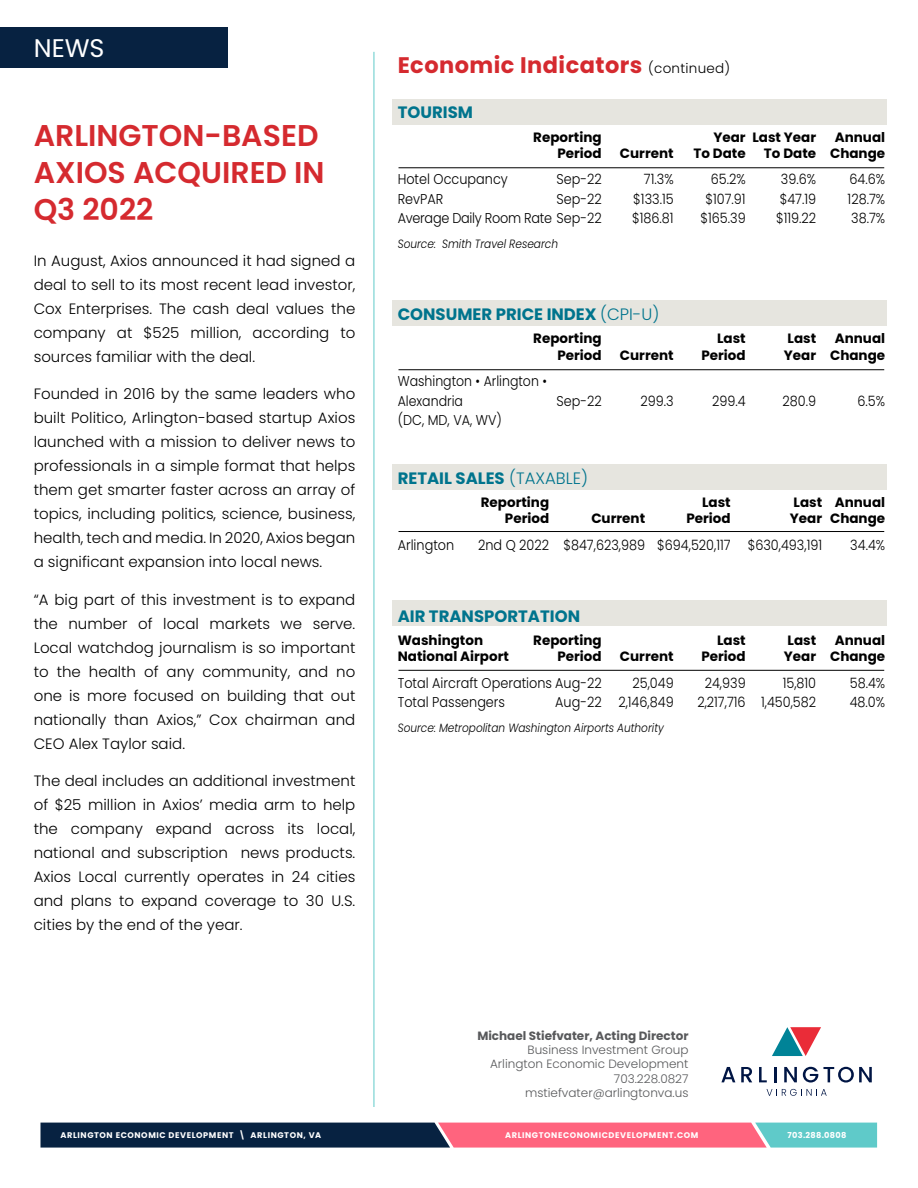
<style>
.page{position:relative;width:918px;height:1188px;background:#fff}
.page>*{position:absolute;margin:0;border:0;box-sizing:border-box;transform-origin:0 0}
.t1{font:600 30px/36.8px "Poppins";color:#d52a2f}
.t2{font:25.5px "Poppins";color:#fff}
.t3{font:700 22.5px "Poppins";letter-spacing:.02em;color:#d52a2f}
.t4{font:700 16.5px "Poppins";color:#00748d}
.t5{font:300 15px/24px "Poppins";color:#000;text-align:justify}
.t6{font:300 14.25px "Poppins";color:#000;scale:.9 1}
.t7{font:300 14.25px/19.5px "Poppins";color:#000;scale:.88 1}
.t8{font:300 14.25px "Poppins";letter-spacing:-.02em;color:#000;scale:.9 1}
.t9{font:700 13.5px "Poppins";color:#000}
.t10{font:300 12px/14.4px "Poppins";color:#58595b;text-align:right}
.t11{font:italic 300 12px "Poppins";color:#000;scale:.88 1}
.t12{font:700 12px "Poppins";color:#58595b}
.t13{font:700 8.25px "Poppins";letter-spacing:.07em;color:#fff}
.t14{font:700 8.25px "Poppins";letter-spacing:.03em;color:#fff}
.s1{font-weight:300;font-size:13.5px;color:#000}
.s2{font-weight:300}
</style>
<div class="page">
<svg style="left:40px;top:1123px;width:837px;height:25px;background:#74566e"></svg>
<svg style="left:767px;top:1089px;width:60px;height:7px"></svg>
<svg style="left:721px;top:1067px;width:14px;height:15px"></svg>
<svg style="left:741px;top:1067px;width:11px;height:15px"></svg>
<svg style="left:759px;top:1067px;width:8px;height:15px"></svg>
<svg style="left:774px;top:1067px;width:2px;height:15px"></svg>
<svg style="left:784px;top:1067px;width:13px;height:15px"></svg>
<svg style="left:803px;top:1067px;width:69px;height:16px"></svg>
<svg style="left:772px;top:1027px;width:49px;height:29px"></svg>
<div style="left:392px;top:99px;width:495px;height:26px;background:#e6e5df"></div>
<div style="left:392px;top:300px;width:495px;height:26px;background:#e6e5df"></div>
<div style="left:392px;top:464px;width:495px;height:26px;background:#e6e5df"></div>
<div style="left:392px;top:600px;width:495px;height:26px;background:#e6e5df"></div>
<hr style="left:399px;top:167px;width:485px;height:1px;background:#000">
<hr style="left:399px;top:369px;width:485px;height:1px;background:#000">
<hr style="left:399px;top:531px;width:485px;height:1px;background:#000">
<hr style="left:399px;top:670px;width:485px;height:1px;background:#000">
<hr style="left:374px;top:52px;width:1px;height:1055px;background:#5fcac9">
<div style="left:1px;top:28px;width:227px;height:40px;background:#072241"></div>
<h2 class="t2" style="left:34px;top:33px;width:72px">NEWS</h2>
<h1 class="t1" style="left:34px;top:118px;width:292px">ARLINGTON-BASED<br>AXIOS ACQUIRED IN<br>Q3 2022</h1>
<p class="t5" style="left:34px;top:249px;width:323px">In August, Axios announced it had signed a deal to sell to its most recent lead investor, Cox Enterprises. The cash deal values the company at $525 million, according to sources familiar with the deal.</p>
<p class="t5" style="left:34px;top:382px;width:323px">Founded in 2016 by the same leaders who built Politico, Arlington-based startup Axios launched with a mission to deliver news to professionals in a simple format that helps them get smarter faster across an array of topics, including politics, science, business, health, tech and media. In 2020, Axios began a significant expansion into local news.</p>
<p class="t5" style="left:34px;top:588px;width:323px">“A big part of this investment is to expand the number of local markets we serve.<br>Local watchdog journalism is so important to the health of any community, and no one is more focused on building that out nationally than Axios,” Cox chairman and CEO Alex Taylor said.</p>
<p class="t5" style="left:34px;top:769px;width:323px">The deal includes an additional investment of $25 million in Axios’ media arm to help the company expand across its local, national and subscription news products.<br>Axios Local currently operates in 24 cities and plans to expand coverage to 30 U.S. cities by the end of the year.</p>
<h3 class="t3" style="left:398px;top:52px;width:334px">Economic Indicators <span class="s1">(continued)</span></h3>
<p class="t4" style="left:398px;top:103px;width:77px">TOURISM</p>
<p class="t9" style="left:533px;top:129px;width:70px">Reporting</p>
<p class="t9" style="left:713px;top:129px;width:104px">Year Last Year</p>
<p class="t9" style="left:835px;top:129px;width:52px">Annual</p>
<p class="t9" style="left:557px;top:146px;width:46px">Period</p>
<p class="t9" style="left:620px;top:146px;width:55px">Current</p>
<p class="t9" style="left:693px;top:146px;width:54px">To Date</p>
<p class="t9" style="left:764px;top:146px;width:123px">To Date Change</p>
<p class="t6" style="left:398px;top:171px;width:124px">Hotel Occupancy</p>
<p class="t6" style="left:556px;top:171px;width:52px">Sep-22</p>
<p class="t6" style="left:644px;top:171px;width:35px">71.3%</p>
<p class="t6" style="left:711px;top:171px;width:40px">65.2%</p>
<p class="t6" style="left:781px;top:171px;width:41px">39.6%</p>
<p class="t6" style="left:850px;top:171px;width:41px">64.6%</p>
<p class="t6" style="left:398px;top:191px;width:52px">RevPAR</p>
<p class="t6" style="left:556px;top:191px;width:52px">Sep-22</p>
<p class="t6" style="left:633px;top:191px;width:46px">$133.15</p>
<p class="t6" style="left:705px;top:191px;width:46px">$107.91</p>
<p class="t6" style="left:780px;top:191px;width:42px">$47.19</p>
<p class="t6" style="left:848px;top:191px;width:43px">128.7%</p>
<p class="t8" style="left:398px;top:210px;width:228px">Average Daily Room Rate Sep-22</p>
<p class="t6" style="left:632px;top:210px;width:48px">$186.81</p>
<p class="t6" style="left:700px;top:210px;width:52px">$165.39</p>
<p class="t6" style="left:776px;top:210px;width:46px">$119.22</p>
<p class="t6" style="left:851px;top:210px;width:39px">38.7%</p>
<p class="t11" style="left:398px;top:237px;width:184px">Source: Smith Travel Research</p>
<p class="t4" style="left:398px;top:305px;width:263px">CONSUMER PRICE INDEX <span class="s2">(CPI-U)</span></p>
<p class="t9" style="left:533px;top:331px;width:70px">Reporting</p>
<p class="t9" style="left:717px;top:331px;width:30px">Last</p>
<p class="t9" style="left:788px;top:331px;width:30px">Last</p>
<p class="t9" style="left:835px;top:331px;width:52px">Annual</p>
<p class="t9" style="left:557px;top:347px;width:46px">Period</p>
<p class="t9" style="left:620px;top:347px;width:55px">Current</p>
<p class="t9" style="left:701px;top:347px;width:46px">Period</p>
<p class="t9" style="left:784px;top:347px;width:103px">Year Change</p>
<p class="t7" style="left:398px;top:372px;width:171px">Washington • Arlington •<br>Alexandria</p>
<p class="t6" style="left:556px;top:392px;width:52px">Sep-22</p>
<p class="t6" style="left:641px;top:392px;width:38px">299.3</p>
<p class="t6" style="left:712px;top:392px;width:39px">299.4</p>
<p class="t6" style="left:783px;top:392px;width:39px">280.9</p>
<p class="t6" style="left:858px;top:392px;width:32px">6.5%</p>
<p class="t6" style="left:398px;top:412px;width:117px">(DC, MD, VA, WV)</p>
<p class="t4" style="left:398px;top:468px;width:192px">RETAIL SALES <span class="s2">(TAXABLE)</span></p>
<p class="t9" style="left:481px;top:494px;width:70px">Reporting</p>
<p class="t9" style="left:702px;top:494px;width:30px">Last</p>
<p class="t9" style="left:794px;top:494px;width:93px">Last Annual</p>
<p class="t9" style="left:505px;top:511px;width:46px">Period</p>
<p class="t9" style="left:591px;top:511px;width:55px">Current</p>
<p class="t9" style="left:686px;top:511px;width:46px">Period</p>
<p class="t9" style="left:790px;top:511px;width:97px">Year Change</p>
<p class="t6" style="left:398px;top:536px;width:64px">Arlington</p>
<p class="t6" style="left:478px;top:536px;width:384px">2nd Q 2022 $847,623,989 $694,520,117 $630,493,191</p>
<p class="t6" style="left:850px;top:536px;width:40px">34.4%</p>
<p class="t4" style="left:398px;top:606px;width:184px">AIR TRANSPORTATION</p>
<p class="t9" style="left:398px;top:632px;width:87px">Washington</p>
<p class="t9" style="left:533px;top:632px;width:70px">Reporting</p>
<p class="t9" style="left:717px;top:632px;width:30px">Last</p>
<p class="t9" style="left:788px;top:632px;width:30px">Last</p>
<p class="t9" style="left:835px;top:632px;width:52px">Annual</p>
<p class="t9" style="left:398px;top:649px;width:113px">National Airport</p>
<p class="t9" style="left:557px;top:649px;width:46px">Period</p>
<p class="t9" style="left:620px;top:649px;width:55px">Current</p>
<p class="t9" style="left:701px;top:649px;width:46px">Period</p>
<p class="t9" style="left:784px;top:649px;width:103px">Year Change</p>
<p class="t6" style="left:398px;top:674px;width:228px">Total Aircraft Operations Aug-22</p>
<p class="t6" style="left:632px;top:674px;width:47px">25,049</p>
<p class="t6" style="left:705px;top:674px;width:47px">24,939</p>
<p class="t6" style="left:783px;top:674px;width:39px">15,810</p>
<p class="t6" style="left:850px;top:674px;width:41px">58.4%</p>
<p class="t6" style="left:398px;top:694px;width:121px">Total Passengers</p>
<p class="t6" style="left:555px;top:694px;width:133px">Aug-22 2,146,849</p>
<p class="t6" style="left:697px;top:694px;width:134px">2,217,716 1,450,582</p>
<p class="t6" style="left:850px;top:694px;width:41px">48.0%</p>
<p class="t11" style="left:398px;top:721px;width:304px">Source: Metropolitan Washington Airports Authority</p>
<p class="t12" style="left:477px;top:1029px;width:213px">Michael Stiefvater, Acting Director</p>
<p class="t10" style="left:490px;top:1043px;width:200px">Business Investment Group<br>Arlington Economic Development<br>703.228.0827 mstiefvater@arlingtonva.us</p>
<p class="t13" style="left:61px;top:1131px;width:262px">ARLINGTON ECONOMIC DEVELOPMENT \ ARLINGTON, VA</p>
<p class="t13" style="left:505px;top:1131px;width:195px">ARLINGTONECONOMICDEVELOPMENT.COM</p>
<p class="t14" style="left:788px;top:1131px;width:60px">703.288.0808</p>
</div>
